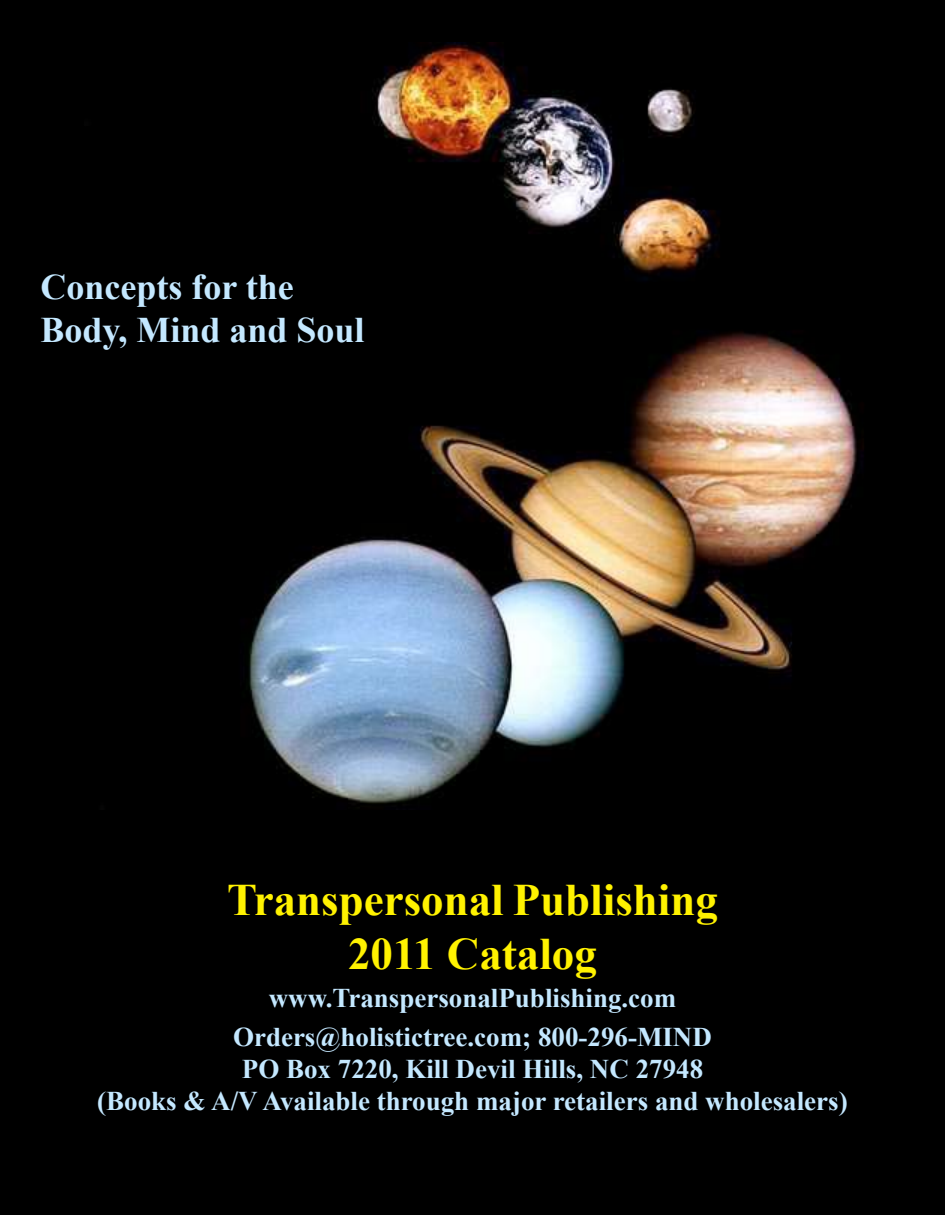
<style>
.page{position:relative;width:945px;height:1215px;background:#fff}
.page>*{position:absolute;margin:0;border:0;box-sizing:border-box;transform-origin:0 0}
.t1{font:700 45px/54px "Times New Roman";color:#fff200;text-align:center}
.t2{font:700 36px/43.5px "Times New Roman";color:#c4e8ff}
.t3{font:700 27px/38.2px "Times New Roman";color:#c4e8ff;text-align:center}
</style>
<div class="page">
<div style="left:1px;top:1px;width:943px;height:1213px;background:#000"></div>
<img style="left:0;top:42px;width:945px;height:768px">
<h2 class="t2" style="left:40px;top:265px;width:326px">Concepts for the<br>Body, Mind and Soul</h2>
<h1 class="t1" style="left:227px;top:873px;width:492px">Transpersonal Publishing<br>2011 Catalog</h1>
<p class="t3" style="left:233px;top:979px;width:480px">www.TranspersonalPublishing.com<br>Orders@holistictree.com; 800-296-MIND</p>
<p class="t3" style="left:97px;top:1053px;width:752px;line-height:32.4px">PO Box 7220, Kill Devil Hills, NC 27948<br>(Books &amp; A/V Available through major retailers and wholesalers)</p>
</div>
